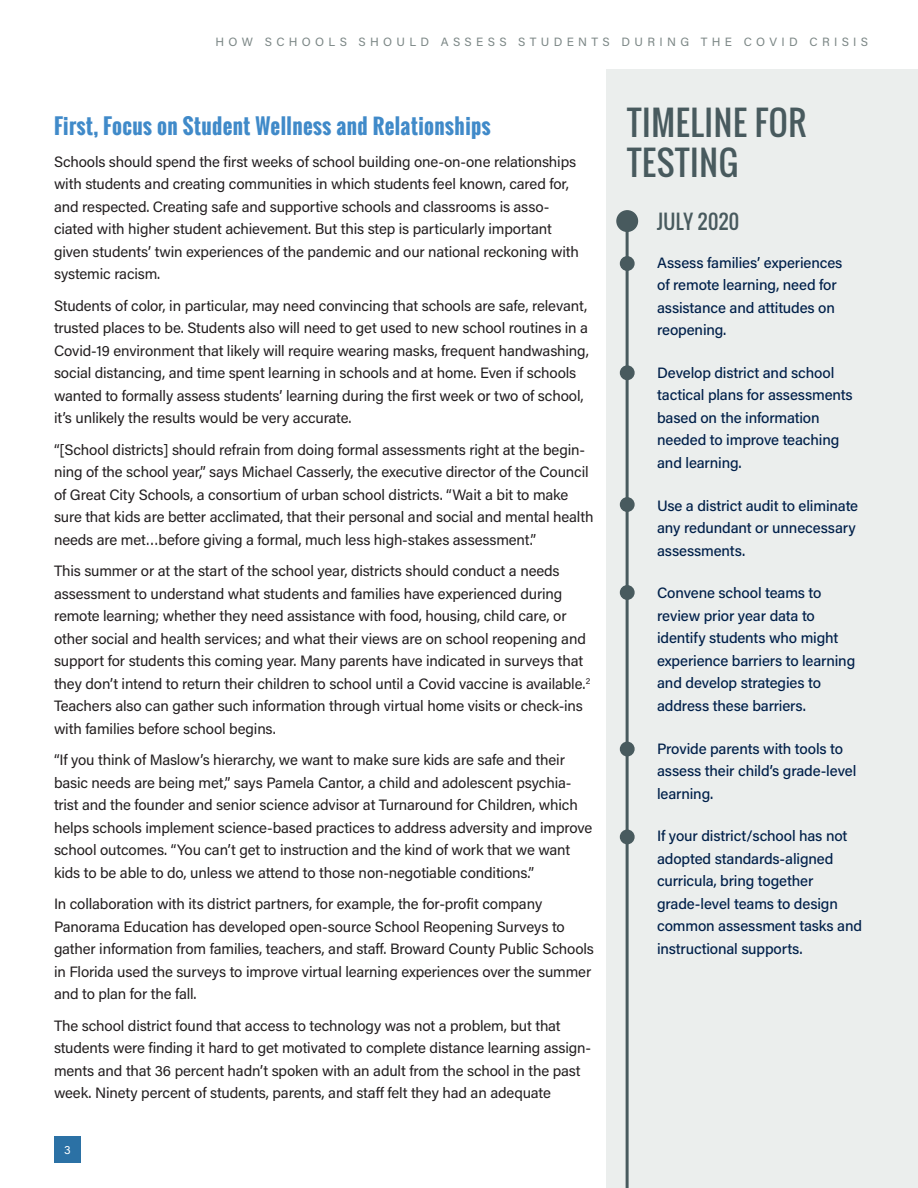
<style>
.page{position:relative;width:918px;height:1188px;background:#fff}
.page>*{position:absolute;margin:0;border:0;box-sizing:border-box;transform-origin:0 0}
.Timeline_Date{font:33px/40.5px "Oswald";letter-spacing:.02em;color:#485a5e}
.Header_1{font:700 21px "Oswald";letter-spacing:.02em;color:#408ac9}
.Timeline_Date-2{font:19.5px "Oswald";letter-spacing:.02em;color:#485a5e}
.Body{font:15px/22.5px "Acumin Pro";letter-spacing:-.01em;color:#231f20}
.TIMELINE{font:500 15px/22.5px "Acumin Pro";letter-spacing:-.01em;color:#00204a}
.t1{font:12px "Acumin Pro";letter-spacing:.36em;color:#7c8786}
.t2{font:12px "Acumin Pro";color:#fff}
</style>
<div class="page">
<div style="left:54px;top:1136px;width:27px;height:27px;background:#2b71a5"></div>
<div style="left:606px;top:69px;width:311px;height:1119px;background:#ebeeed"></div>
<div style="left:617px;top:211px;width:20px;height:20px;background:#485a5e;border-radius:50%"></div>
<div style="left:616px;top:210px;width:22px;height:22px;border:2px solid #485a5e;border-radius:50%"></div>
<div style="left:621px;top:257px;width:13px;height:13px;background:#485a5e;border-radius:50%"></div>
<div style="left:620px;top:256px;width:15px;height:15px;border:2px solid #485a5e;border-radius:50%"></div>
<div style="left:621px;top:366px;width:13px;height:13px;background:#485a5e;border-radius:50%"></div>
<div style="left:620px;top:365px;width:15px;height:15px;border:2px solid #485a5e;border-radius:50%"></div>
<div style="left:621px;top:498px;width:13px;height:13px;background:#485a5e;border-radius:50%"></div>
<div style="left:620px;top:497px;width:15px;height:15px;border:2px solid #485a5e;border-radius:50%"></div>
<div style="left:621px;top:586px;width:13px;height:13px;background:#485a5e;border-radius:50%"></div>
<div style="left:620px;top:585px;width:15px;height:15px;border:2px solid #485a5e;border-radius:50%"></div>
<div style="left:621px;top:742px;width:13px;height:14px;background:#485a5e;border-radius:50%"></div>
<div style="left:620px;top:742px;width:15px;height:14px;border:2px solid #485a5e;border-radius:50%"></div>
<div style="left:621px;top:830px;width:13px;height:14px;background:#485a5e;border-radius:50%"></div>
<div style="left:620px;top:830px;width:15px;height:14px;border:2px solid #485a5e;border-radius:50%"></div>
<hr style="left:626px;top:218px;width:3px;height:970px;background:#485a5e">
<p class="t1" style="left:216px;top:33px;width:654px">HOW SCHOOLS SHOULD ASSESS STUDENTS DURING THE COVID CRISIS</p>
<p class="Header_1" style="left:54px;top:110px;width:438px">First, Focus on Student Wellness and Relationships</p>
<p class="Body" style="left:54px;top:149px;width:526px">Schools should spend the first weeks of school building one-on-one relationships with students and creating communities in which students feel known, cared for, and respected. Creating safe and supportive schools and classrooms is asso&shy;ciated with higher student achievement. But this step is particularly important given students’ twin experiences of the pandemic and our national reckoning with systemic racism.</p>
<p class="Body" style="left:54px;top:293px;width:536px">Students of color, in particular, may need convincing that schools are safe, relevant, trusted places to be. Students also will need to get used to new school routines in a Covid-19 environment that likely will require wearing masks, frequent handwashing, social distancing, and time spent learning in schools and at home. Even if schools wanted to formally assess students’ learning during the first week or two of school, it’s unlikely the results would be very accurate.</p>
<p class="Body" style="left:54px;top:437px;width:541px">“[School districts] should refrain from doing formal assessments right at the begin&shy;ning of the school year,” says Michael Casserly, the executive director of the Council of Great City Schools, a consortium of urban school districts. “Wait a bit to make sure that kids are better acclimated, that their personal and social and mental health needs are met…before giving a formal, much less high-stakes assessment.”</p>
<p class="Body" style="left:54px;top:559px;width:538px">This summer or at the start of the school year, districts should conduct a needs assessment to understand what students and families have experienced during remote learning; whether they need assistance with food, housing, child care, or other social and health services; and what their views are on school reopening and support for students this coming year. Many parents have indicated in surveys that they don’t intend to return their children to school until a Covid vaccine is available.<sup>2<br></sup>Teachers also can gather such information through virtual home visits or check-ins with families before school begins.</p>
<p class="Body" style="left:54px;top:748px;width:540px">“If you think of Maslow’s hierarchy, we want to make sure kids are safe and their basic needs are being met,” says Pamela Cantor, a child and adolescent psychia&shy;trist and the founder and senior science advisor at Turnaround for Children, which helps schools implement science-based practices to address adversity and improve school outcomes. “You can’t get to instruction and the kind of work that we want kids to be able to do, unless we attend to those non-negotiable conditions.”</p>
<p class="Body" style="left:54px;top:892px;width:541px">In collaboration with its district partners, for example, the for-profit company Panorama Education has developed open-source School Reopening Surveys to gather information from families, teachers, and staff. Broward County Public Schools in Florida used the surveys to improve virtual learning experiences over the summer and to plan for the fall.</p>
<p class="Body" style="left:54px;top:1013px;width:539px">The school district found that access to technology was not a problem, but that students were finding it hard to get motivated to complete distance learning assign&shy;ments and that 36 percent hadn’t spoken with an adult from the school in the past week. Ninety percent of students, parents, and staff felt they had an adequate</p>
<p class="t2" style="left:64px;top:1141px;width:8px">3</p>
<p class="Timeline_Date" style="left:627px;top:102px;width:181px">TIMELINE FOR<br>TESTING</p>
<p class="Timeline_Date-2" style="left:657px;top:207px;width:84px">JULY 2020</p>
<p class="TIMELINE" style="left:657px;top:250px;width:187px">Assess families’ experiences of remote learning, need for assistance and attitudes on reopening.</p>
<p class="TIMELINE" style="left:657px;top:361px;width:197px">Develop district and school tactical plans for assessments based on the information needed to improve teaching and learning.</p>
<p class="TIMELINE" style="left:657px;top:493px;width:203px">Use a district audit to eliminate any redundant or unnecessary assessments.</p>
<p class="TIMELINE" style="left:657px;top:581px;width:200px">Convene school teams to review prior year data to identify students who might experience barriers to learning and develop strategies to address these barriers.</p>
<p class="TIMELINE" style="left:657px;top:736px;width:201px">Provide parents with tools to assess their child’s grade-level learning.</p>
<p class="TIMELINE" style="left:657px;top:824px;width:207px">If your district/school has not adopted standards-aligned curricula, bring together grade-level teams to design common assessment tasks and instructional supports.</p>
</div>
